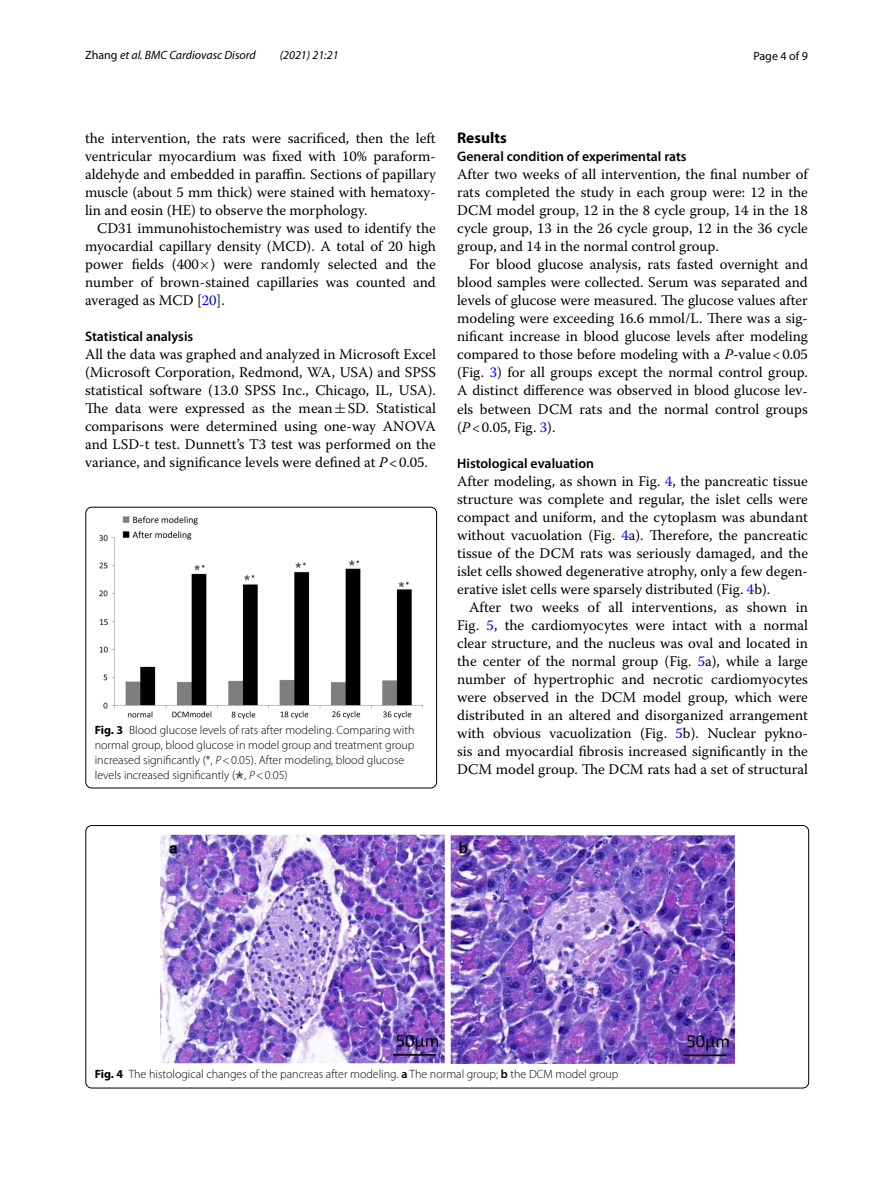
<style>
.page{position:relative;width:893px;height:1187px;background:#fff}
.page>*{position:absolute;margin:0;border:0;box-sizing:border-box;transform-origin:0 0}
.t1{font:700 15.45px "Myriad Pro";color:#000}
.t2{font:14.7px/18px "Warnock Pro";color:#000;text-align:justify}
.t3{font:600 13.8px "Myriad Pro";color:#000}
.t4{font:300 12px/15px "Myriad Pro";color:#000}
.t5{font:italic 12px "Myriad Pro";color:#000}
.t6{font:12px "Myriad Pro";color:#000}
.s1{font-style:normal}
.s2{font-family:"MTSY"}
.s3{color:#00f}
.s4{font-style:italic}
.s5{font-weight:700}
.s6{font-family:"Code 2000";font-weight:400}
.s7{font-weight:600}
</style>
<div class="page">
<img style="left:100px;top:516px;width:323px;height:202px">
<div style="left:86px;top:507px;width:351px;height:281px;border:1px solid #000;border-radius:6px"></div>
<img style="left:160px;top:834px;width:574px;height:229px">
<div style="left:86px;top:825px;width:723px;height:263px;border:1px solid #000;border-radius:6px"></div>
<p class="t5" style="left:85px;top:48px;width:172px"><span class="s1">Zhang</span> et al. BMC Cardiovasc Disord</p>
<p class="t5" style="left:280px;top:48px;width:60px">(2021) 21:21</p>
<p class="t6" style="left:753px;top:48px;width:56px">Page 4 of 9</p>
<p class="t2" style="left:85px;top:128px;width:352px">the intervention, the rats were sacrificed, then the left ventricular myocardium was fixed with 10% paraform&shy;aldehyde and embedded in paraffin. Sections of papillary muscle (about 5 mm thick) were stained with hematoxy&shy;lin and eosin (HE) to observe the morphology.</p>
<p class="t2" style="left:85px;top:218px;width:352px;text-indent:12px">CD31 immunohistochemistry was used to identify the myocardial capillary density (MCD). A total of 20 high power fields (400<span class="s2">×</span>) were randomly selected and the number of brown-stained capillaries was counted and averaged as MCD [<span class="s3">20</span>].</p>
<p class="t3" style="left:85px;top:327px;width:110px">Statistical analysis</p>
<p class="t2" style="left:85px;top:344px;width:352px">All the data was graphed and analyzed in Microsoft Excel (Microsoft Corporation, Redmond, WA, USA) and SPSS statistical software (13.0 SPSS Inc., Chicago, IL, USA).<br>The data were expressed as the mean<span class="s2">±</span>SD. Statistical comparisons were determined using one-way ANOVA and LSD-t test. Dunnett’s T3 test was performed on the variance, and significance levels were defined at <span class="s4">P</span>&lt;0.05.</p>
<p class="t4" style="left:95px;top:722px;width:321px"><span class="s5">Fig. 3</span> Blood glucose levels of rats after modeling. Comparing with normal group, blood glucose in model group and treatment group increased significantly (*, <span class="s4">P</span>&lt;0.05). After modeling, blood glucose levels increased significantly (<span class="s6">✭</span>, <span class="s4">P</span>&lt;0.05)</p>
<p class="t1" style="left:457px;top:128px;width:51px">Results</p>
<p class="t3" style="left:457px;top:148px;width:231px">General condition of experimental rats</p>
<p class="t2" style="left:457px;top:165px;width:352px">After two weeks of all intervention, the final number of rats completed the study in each group were: 12 in the DCM model group, 12 in the 8 cycle group, 14 in the 18 cycle group, 13 in the 26 cycle group, 12 in the 36 cycle group, and 14 in the normal control group.</p>
<p class="t2" style="left:457px;top:255px;width:352px;text-indent:12px">For blood glucose analysis, rats fasted overnight and blood samples were collected. Serum was separated and levels of glucose were measured. The glucose values after modeling were exceeding 16.6 mmol/L. There was a sig&shy;nificant increase in blood glucose levels after modeling compared to those before modeling with a <span class="s4">P-</span>value&lt;0.05 (Fig. <span class="s3">3</span>) for all groups except the normal control group.<br>A distinct difference was observed in blood glucose lev&shy;els between DCM rats and the normal control groups (<span class="s4">P</span>&lt;0.05, Fig. <span class="s3">3</span>).</p>
<p class="t3" style="left:457px;top:454px;width:138px">Histological evaluation</p>
<p class="t2" style="left:457px;top:471px;width:352px">After modeling, as shown in Fig. <span class="s3">4</span>, the pancreatic tissue structure was complete and regular, the islet cells were compact and uniform, and the cytoplasm was abundant without vacuolation (Fig. <span class="s3">4</span>a). Therefore, the pancreatic tissue of the DCM rats was seriously damaged, and the islet cells showed degenerative atrophy, only a few degen&shy;erative islet cells were sparsely distributed (Fig. <span class="s3">4</span>b).</p>
<p class="t2" style="left:457px;top:597px;width:352px;text-indent:12px">After two weeks of all interventions, as shown in Fig. <span class="s3">5</span>, the cardiomyocytes were intact with a normal clear structure, and the nucleus was oval and located in the center of the normal group (Fig. <span class="s3">5</span>a), while a large number of hypertrophic and necrotic cardiomyocytes were observed in the DCM model group, which were distributed in an altered and disorganized arrangement with obvious vacuolization (Fig. <span class="s3">5</span>b). Nuclear pykno&shy;sis and myocardial fibrosis increased significantly in the DCM model group. The DCM rats had a set of structural</p>
<p class="t4" style="left:95px;top:1067px;width:525px"><span class="s5">Fig. 4</span> The histological changes of the pancreas after modeling. <span class="s7">a</span> The normal group; <span class="s7">b</span> the DCM model group</p>
</div>
